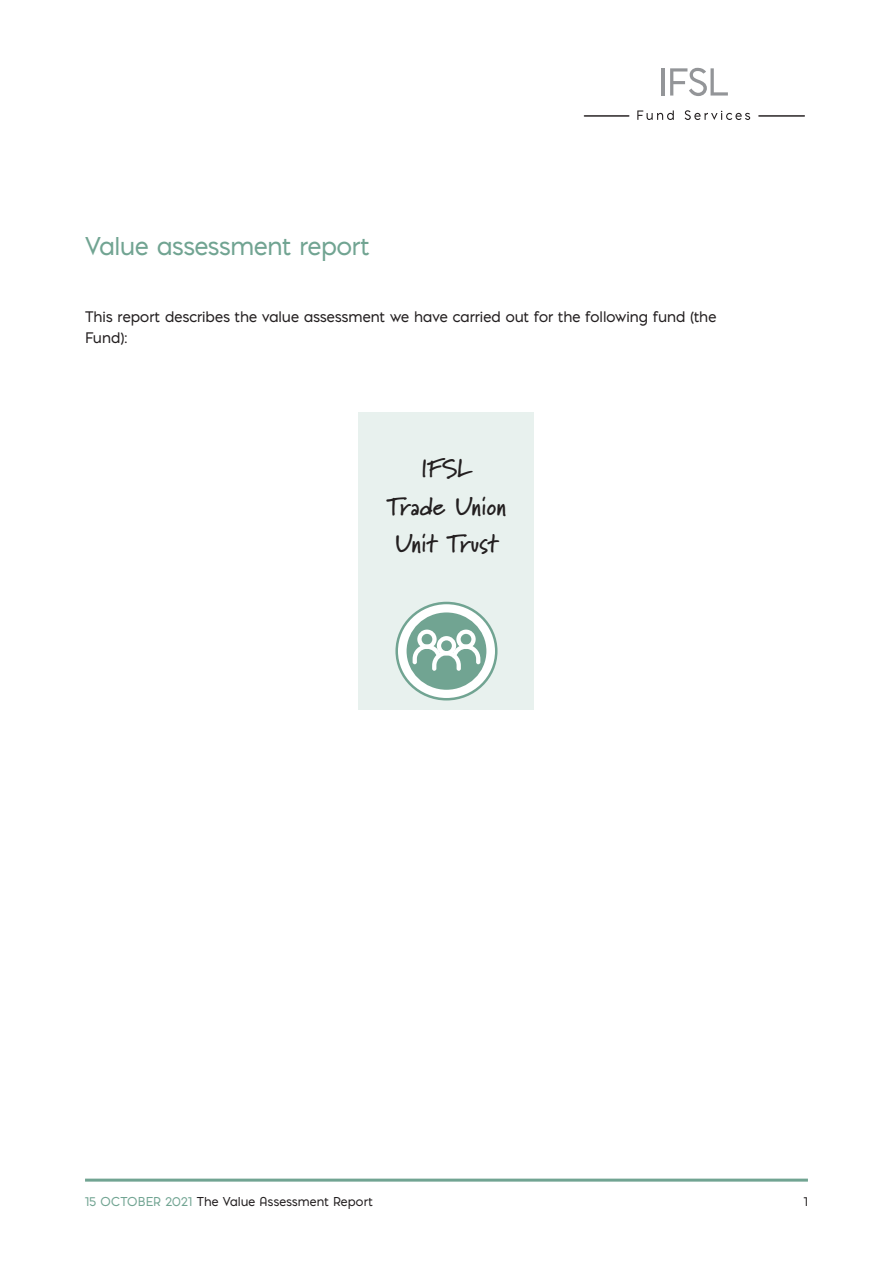
<style>
.page{position:relative;width:893px;height:1263px;background:#fff}
.page>*{position:absolute;margin:0;border:0;box-sizing:border-box;transform-origin:0 0}
.t1{font:700 25.5px/37.5px "Marydale";letter-spacing:-.015em;color:#231f20;text-align:center}
.t2{font:24px "Pontiac";letter-spacing:-.005em;color:#71a492}
.t3{font:14.25px/21px "Pontiac";letter-spacing:.005em;color:#231f20}
.t4{font:12px "Pontiac";letter-spacing:.015em;color:#231f20}
.s1{color:#71a492}
</style>
<div class="page">
<hr style="left:662px;top:68px;width:3px;height:28px;background:#939598">
<svg style="left:670px;top:68px;width:58px;height:28px"></svg>
<svg style="left:637px;top:110px;width:37px;height:10px"></svg>
<svg style="left:685px;top:110px;width:65px;height:10px"></svg>
<hr style="left:584px;top:115px;width:45px;height:2px;background:#231f20">
<hr style="left:759px;top:115px;width:45px;height:2px;background:#231f20">
<hr style="left:85px;top:1178px;width:723px;height:3px;background:#71a492">
<div style="left:358px;top:412px;width:176px;height:298px;background:#e8f1ee"></div>
<svg style="left:397px;top:603px;width:99px;height:96px;background:#f0f5f3"></svg>
<div style="left:395px;top:602px;width:102px;height:98px;border:3px solid #71a492;border-radius:50%"></div>
<div style="left:407px;top:612px;width:79px;height:78px;background:#71a492;border-radius:50%"></div>
<svg style="left:413px;top:630px;width:67px;height:41px"></svg>
<p class="t2" style="left:85px;top:228px;width:286px">Value assessment report</p>
<p class="t3" style="left:85px;top:306px;width:633px">This report describes the value assessment we have carried out for the following fund (the<br>Fund):</p>
<p class="t1" style="left:387px;top:450px;width:121px">IFSL<br>Trade Union<br>Unit Trust</p>
<p class="t4" style="left:85px;top:1193px;width:289px"><span class="s1">15 OCTOBER 2021</span> The Value Assessment Report</p>
<p class="t4" style="left:804px;top:1193px;width:6px">1</p>
</div>
